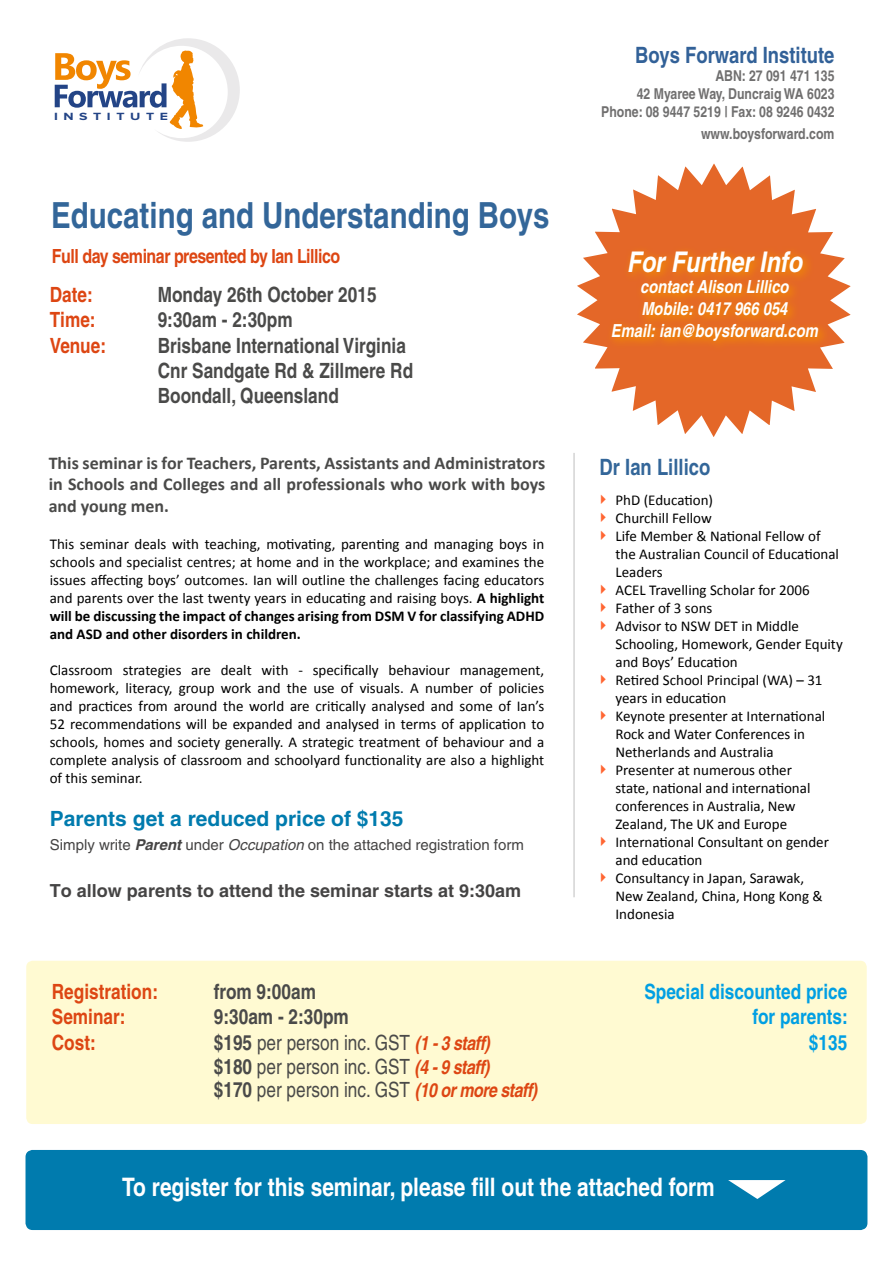
<style>
.page{position:relative;width:893px;height:1263px;background:#fff}
.page>*{position:absolute;margin:0;border:0;box-sizing:border-box;transform-origin:0 0}
.t1{font:700 condensed 36px "Helvetica";color:#369}
.t2{font:italic 700 condensed 28.5px "Helvetica";color:#fff}
.t3{font:700 condensed 25.5px "Helvetica";color:#fff}
.t4{font:700 condensed 22.5px "Helvetica";color:#326198}
.t5{font:700 condensed 22.5px "Helvetica";color:#369}
.t6{font:700 condensed 21px/25.2px "Helvetica";color:#4a4a49}
.t7{font:condensed 21px/23.5px "Helvetica";color:#4a4a49}
.t8{font:700 condensed 21px "Helvetica";color:#dd4613}
.t9{font:700 condensed 21px/25.5px "Helvetica";color:#009fe3;text-align:right}
.t10{font:700 21px "Helvetica";color:#007bae}
.t11{font:700 condensed 19.5px "Helvetica";letter-spacing:-.025em;color:#dd4613}
.t12{font:700 18px/21.6px "Calibri";color:#4a4a49;text-align:justify}
.t13{font:italic 700 condensed 18px/21.6px "Helvetica";color:#fff;text-align:center}
.t14{font:700 18px "Helvetica";color:#454444}
.t15{font:15px/18px "Calibri";color:#000}
.t16{font:700 condensed 15px/18px "Helvetica";color:#706f6f;text-align:right}
.t17{font:15px "Helvetica";color:#454444}
.t18{font:700 10.8px "Proxima Nova";letter-spacing:.4em;color:#234486;scale:1.3 1}
.s1{font-weight:700}
.s2{font-weight:700;font-style:italic}
.s3{font-style:italic}
.s4{font-weight:700;font-style:italic;font-size:19.5px;color:#dd4613}
.s5{color:#f63}
</style>
<div class="page">
<svg style="left:55px;top:38px;width:185px;height:104px"></svg>
<div style="left:26px;top:1151px;width:841px;height:78px;background:#007bae;border-radius:6px"></div>
<div style="left:26px;top:1150px;width:841px;height:80px;border:2px solid #007bae;border-radius:6px"></div>
<div style="left:26px;top:961px;width:841px;height:163px;background:#fffad2;border-radius:6px"></div>
<svg style="left:577px;top:163px;width:274px;height:274px"></svg>
<div style="left:606px;top:245px;width:224px;height:107px;background:#f28c00;opacity:.92"></div>
<hr style="left:573px;top:453px;width:2px;height:444px;background:#d4d4d4">
<svg style="left:728px;top:1180px;width:58px;height:19px"></svg>
<p class="t18" style="left:54px;top:111px;width:89px">INSTITUTE</p>
<h3 class="t4" style="left:635px;top:41px;width:201px">Boys Forward Institute</h3>
<p class="t16" style="left:601px;top:66px;width:235px">ABN: 27 091 471 135<br>42 Myaree Way, Duncraig WA 6023<br>Phone: 08 9447 5219 | Fax: 08 9246 0432</p>
<p class="t16" style="left:701px;top:124px;width:135px">www.boysforward.com</p>
<h1 class="t1" style="left:51px;top:194px;width:500px">Educating and Understanding Boys</h1>
<h3 class="t11" style="left:52px;top:245px;width:290px">Full day seminar presented by Ian Lillico</h3>
<h2 class="t2" style="left:627px;top:244px;width:177px">For Further Info</h2>
<p class="t13" style="left:611px;top:276px;width:209px">contact Alison Lillico<br>Mobile: 0417 966 054<br>Email: ian@boysforward.com</p>
<h3 class="t8" style="left:50px;top:282px;width:45px">Date:</h3>
<h3 class="t6" style="left:158px;top:282px;width:220px">Monday 26th October 2015</h3>
<h3 class="t8" style="left:50px;top:307px;width:47px">Time:</h3>
<h3 class="t6" style="left:158px;top:307px;width:136px">9:30am - 2:30pm</h3>
<h3 class="t8" style="left:50px;top:332px;width:58px">Venue:</h3>
<h3 class="t6" style="left:158px;top:332px;width:257px">Brisbane International Virginia<br>Cnr Sandgate Rd &amp; Zillmere Rd<br>Boondall, Queensland</h3>
<p class="t12" style="left:49px;top:452px;width:498px">This seminar is for Teachers, Parents, Assistants and Administrators in Schools and Colleges and all professionals who work with boys and young men.</p>
<p class="t15" style="left:50px;top:535px;width:496px;text-align:justify">This seminar deals with teaching, motivating, parenting and managing boys in schools and specialist centres; at home and in the workplace; and examines the issues affecting boys’ outcomes. Ian will outline the challenges facing educators and parents over the last twenty years in educating and raising boys. <span class="s1">A highlight will be discussing the impact of changes arising from DSM V for classifying ADHD and ASD and other disorders in children.</span></p>
<p class="t15" style="left:50px;top:661px;width:496px;text-align:justify">Classroom strategies are dealt with - specifically behaviour management, homework, literacy, group work and the use of visuals. A number of policies and practices from around the world are critically analysed and some of Ian’s 52 recommendations will be expanded and analysed in terms of application to schools, homes and society generally. A strategic treatment of behaviour and a complete analysis of classroom and schoolyard functionality are also a highlight of this seminar.</p>
<h3 class="t10" style="left:50px;top:806px;width:355px">Parents get a reduced price of $135</h3>
<p class="t17" style="left:50px;top:836px;width:475px">Simply write <span class="s2">Parent</span> under <span class="s3">Occupation</span> on the attached registration form</p>
<p class="t14" style="left:50px;top:879px;width:473px">To allow parents to attend the seminar starts at 9:30am</p>
<h3 class="t8" style="left:52px;top:978px;width:108px">Registration:</h3>
<h3 class="t6" style="left:214px;top:978px;width:104px">from 9:00am</h3>
<h3 class="t8" style="left:52px;top:1004px;width:75px">Seminar:</h3>
<h3 class="t6" style="left:214px;top:1004px;width:136px">9:30am - 2:30pm</h3>
<h3 class="t8" style="left:52px;top:1029px;width:45px">Cost:</h3>
<h3 class="t7" style="left:214px;top:1030px;width:325px"><span class="s1">$195</span> per person inc. GST <span class="s4">(1 - 3 staff)<br></span><span class="s1">$180</span> per person inc. GST <span class="s4">(4 - 9 staff)<br></span><span class="s1">$170</span> per person inc. GST <span class="s4">(10 or more staff)</span></h3>
<h3 class="t5" style="left:600px;top:453px;width:112px">Dr Ian Lillico</h3>
<p class="t15" style="left:595px;top:491px;width:119px"><span class="s5">✔</span> PhD (Education)</p>
<p class="t15" style="left:595px;top:509px;width:118px"><span class="s5">✔</span> Churchill Fellow</p>
<p class="t15" style="left:615px;top:527px;width:225px;text-indent:-20px"><span class="s5">✔</span> Life Member &amp; National Fellow of the Australian Council of Educational<br>Leaders</p>
<p class="t15" style="left:595px;top:581px;width:216px"><span class="s5">✔</span> ACEL Travelling Scholar for 2006</p>
<p class="t15" style="left:595px;top:599px;width:119px"><span class="s5">✔</span> Father of 3 sons</p>
<p class="t15" style="left:615px;top:617px;width:229px;text-indent:-20px"><span class="s5">✔</span> Advisor to NSW DET in Middle<br>Schooling, Homework, Gender Equity and Boys’ Education</p>
<p class="t15" style="left:615px;top:671px;width:209px;text-indent:-20px"><span class="s5">✔</span> Retired School Principal (WA) – 31 years in education</p>
<p class="t15" style="left:615px;top:707px;width:211px;text-indent:-20px"><span class="s5">✔</span> Keynote presenter at International<br>Rock and Water Conferences in<br>Netherlands and Australia</p>
<p class="t15" style="left:615px;top:761px;width:196px;text-indent:-20px"><span class="s5">✔</span> Presenter at numerous other state, national and international conferences in Australia, New<br>Zealand, The UK and Europe</p>
<p class="t15" style="left:615px;top:833px;width:215px;text-indent:-20px"><span class="s5">✔</span> International Consultant on gender and education</p>
<p class="t15" style="left:615px;top:869px;width:209px;text-indent:-20px"><span class="s5">✔</span> Consultancy in Japan, Sarawak,<br>New Zealand, China, Hong Kong &amp;<br>Indonesia</p>
<h3 class="t9" style="left:644px;top:978px;width:205px">Special discounted price for parents:<br>$135</h3>
<h3 class="t3" style="left:122px;top:1171px;width:594px">To register for this seminar, please fill out the attached form</h3>
</div>
